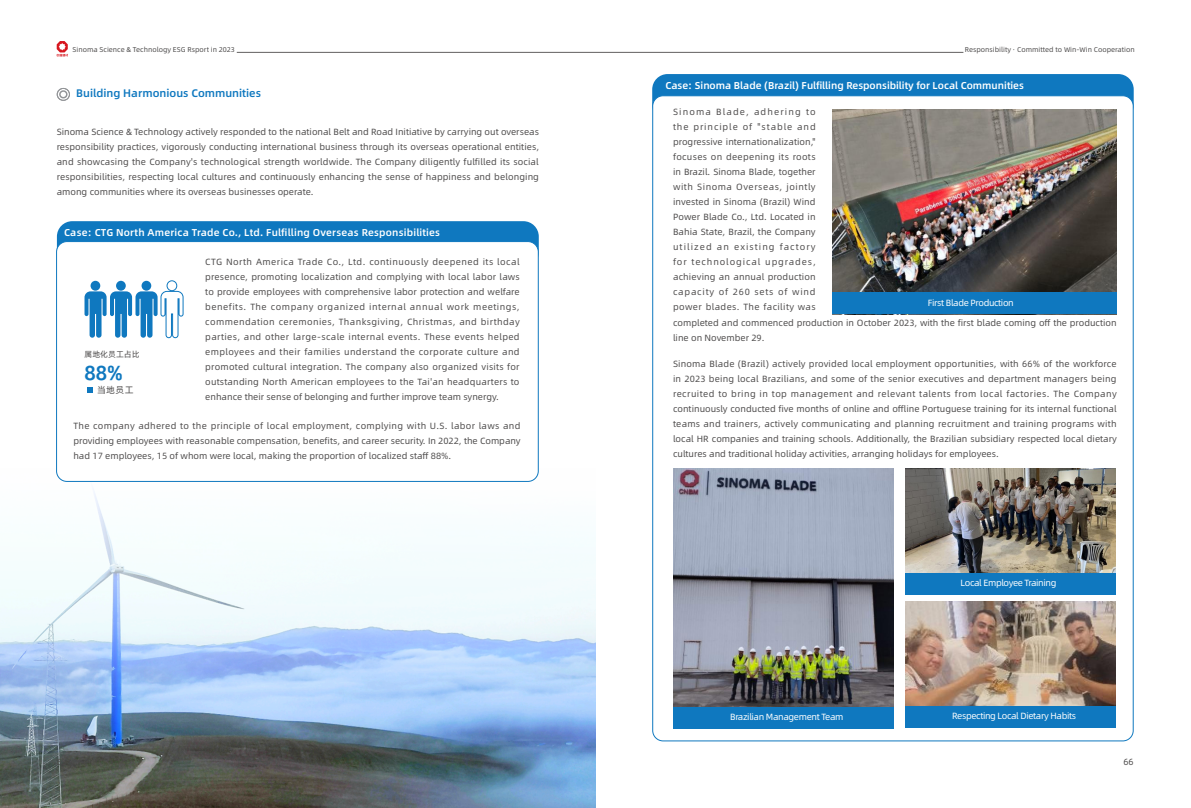
<style>
.page{position:relative;width:1191px;height:808px;background:#fff}
.page>*{position:absolute;margin:0;border:0;box-sizing:border-box;transform-origin:0 0}
.t1{font:20px "DOUYINSANSBOLD GB";color:#0f78bf}
.t2{font:11px "Alibaba Pu Hui Ti M";color:#0f78bf}
.t3{font:10px "Alibaba Pu Hui Ti M";color:#fff}
.t4{font:10px "Alibaba Pu Hui Ti M";letter-spacing:.02em;color:#fff}
.t5{font:9px/15px "Alibaba Pu Hui Ti R";color:#4d4b4b;text-align:justify}
.t6{font:9px "Alibaba Pu Hui Ti R";letter-spacing:-.04em;color:#fff}
.t7{font:8px "Alibaba Pu Hui Ti R";color:#4d4b4b}
.t8{font:7px "Alibaba Pu Hui Ti R";color:#4d4b4b}
</style>
<div class="page">
<svg style="left:57px;top:41px;width:11px;height:16px"></svg>
<hr style="left:237px;top:52px;width:726px;height:1px;background:#4d4b4b">
<img style="left:0;top:476px;width:596px;height:332px">
<div style="left:57px;top:88px;width:13px;height:13px;border:1px solid #939598;border-radius:6px"></div>
<div style="left:59px;top:90px;width:9px;height:8px;border:2px solid #939598;border-radius:3px"></div>
<div style="left:652px;top:74px;width:481px;height:47px;background:#0f78bf;border-radius:15px"></div>
<div style="left:652px;top:96px;width:481px;height:645px;background:#fff;border-radius:10px"></div>
<img style="left:832px;top:109px;width:284px;height:184px">
<img style="left:674px;top:468px;width:220px;height:239px">
<img style="left:905px;top:468px;width:210px;height:105px">
<img style="left:905px;top:601px;width:210px;height:105px">
<div style="left:832px;top:293px;width:284px;height:21px;background:#0f78bf"></div>
<div style="left:905px;top:573px;width:210px;height:22px;background:#0f78bf"></div>
<div style="left:905px;top:706px;width:210px;height:22px;background:#0f78bf"></div>
<div style="left:674px;top:707px;width:220px;height:21px;background:#0f78bf"></div>
<div style="left:57px;top:221px;width:482px;height:47px;background:#0f78bf;border-radius:15px"></div>
<div style="left:57px;top:242px;width:481px;height:239px;background:#fff;border-radius:10px"></div>
<div style="left:56px;top:241px;width:483px;height:241px;border:1px solid #0f78bf;border-radius:10px"></div>
<div style="left:91px;top:281px;width:9px;height:10px;background:#0f78bf;border-radius:50%"></div>
<div style="left:116px;top:281px;width:10px;height:10px;background:#0f78bf;border-radius:50%"></div>
<div style="left:142px;top:281px;width:9px;height:10px;background:#0f78bf;border-radius:50%"></div>
<div style="left:167px;top:281px;width:10px;height:10px;border:1px solid #0f78bf;border-radius:50%"></div>
<svg style="left:84px;top:291px;width:100px;height:47px"></svg>
<svg style="left:87px;top:387px;width:6px;height:6px"></svg>
<p class="t8" style="left:73px;top:44px;width:164px">Sinoma Science &amp; Technology ESG Rsport in 2023</p>
<p class="t8" style="left:965px;top:44px;width:171px">Responsibility · Committed to Win-Win Cooperation</p>
<p class="t2" style="left:76px;top:85px;width:186px">Building Harmonious Communities</p>
<p class="t3" style="left:665px;top:78px;width:360px">Case: Sinoma Blade (Brazil) Fulfilling Responsibility for Local Communities</p>
<p class="t5" style="left:673px;top:104px;width:144px">Sinoma Blade, adhering to the principle of "stable and progressive internationalization," focuses on deepening its roots in Brazil. Sinoma Blade, together with Sinoma Overseas, jointly invested in Sinoma (Brazil) Wind Power Blade Co., Ltd. Located in Bahia State, Brazil, the Company utilized an existing factory for technological upgrades, achieving an annual production capacity of 260 sets of wind power blades. The facility was</p>
<p class="t5" style="left:57px;top:124px;width:484px">Sinoma Science &amp; Technology actively responded to the national Belt and Road Initiative by carrying out overseas responsibility practices, vigorously conducting international business through its overseas operational entities, and showcasing the Company's technological strength worldwide. The Company diligently fulfilled its social responsibilities, respecting local cultures and continuously enhancing the sense of happiness and belonging among communities where its overseas businesses operate.</p>
<p class="t4" style="left:64px;top:225px;width:377px">Case: CTG North America Trade Co., Ltd. Fulfilling Overseas Responsibilities</p>
<p class="t5" style="left:205px;top:254px;width:316px">CTG North America Trade Co., Ltd. continuously deepened its local presence, promoting localization and complying with local labor laws to provide employees with comprehensive labor protection and welfare benefits. The company organized internal annual work meetings, commendation ceremonies, Thanksgiving, Christmas, and birthday parties, and other large-scale internal events. These events helped employees and their families understand the corporate culture and promoted cultural integration. The company also organized visits for outstanding North American employees to the Tai'an headquarters to enhance their sense of belonging and further improve team synergy.</p>
<p class="t6" style="left:927px;top:296px;width:88px">First Blade Production</p>
<p class="t5" style="left:673px;top:315px;width:445px">completed and commenced production in October 2023, with the first blade coming off the production line on November 29.</p>
<p class="t5" style="left:673px;top:355px;width:445px">Sinoma Blade (Brazil) actively provided local employment opportunities, with 66% of the workforce in 2023 being local Brazilians, and some of the senior executives and department managers being recruited to bring in top management and relevant talents from local factories. The Company continuously conducted five months of online and offline Portuguese training for its internal functional teams and trainers, actively communicating and planning recruitment and training programs with local HR companies and training schools. Additionally, the Brazilian subsidiary respected local dietary cultures and traditional holiday activities, arranging holidays for employees.</p>
<p class="t7" style="left:84px;top:348px;width:57px">属地化员工占比</p>
<p class="t1" style="left:84px;top:362px;width:40px">88%</p>
<p class="t5" style="left:97px;top:382px;width:38px">当地员工</p>
<p class="t5" style="left:73px;top:418px;width:449px">The company adhered to the principle of local employment, complying with U.S. labor laws and providing employees with reasonable compensation, benefits, and career security. In 2022, the Company had 17 employees, 15 of whom were local, making the proportion of localized staff 88%.</p>
<p class="t6" style="left:960px;top:576px;width:97px">Local Employee Training</p>
<p class="t6" style="left:730px;top:710px;width:115px">Brazilian Management Team</p>
<p class="t6" style="left:952px;top:709px;width:125px">Respecting Local Dietary Habits</p>
<p class="t5" style="left:57px;top:753px;width:12px">65</p>
<p class="t5" style="left:1123px;top:753px;width:12px">66</p>
</div>
